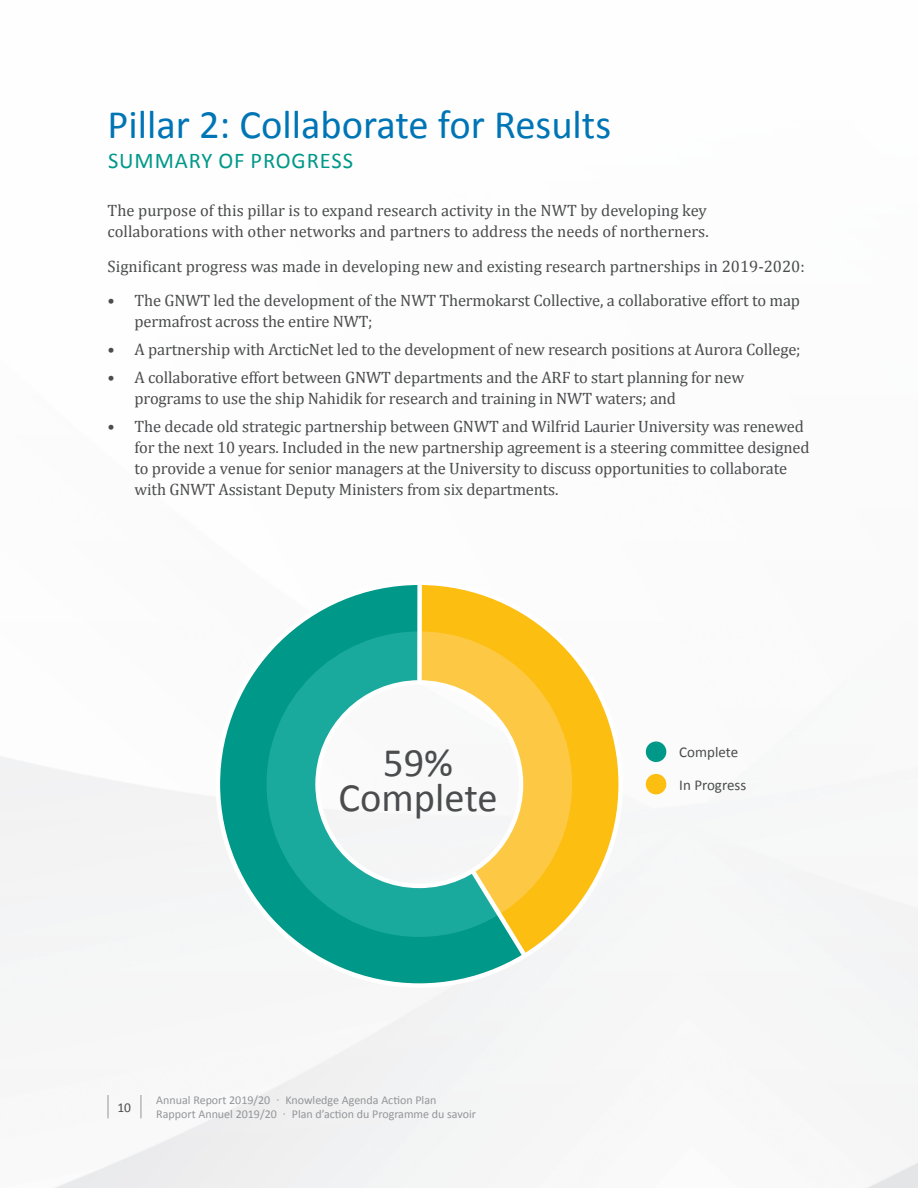
<style>
.page{position:relative;width:918px;height:1188px;background:#fff}
.page>*{position:absolute;margin:0;border:0;box-sizing:border-box;transform-origin:0 0}
.t1{font:40.5px "Calibri";color:#0075b6}
.t2{font:40.5px/34.5px "Calibri";color:#4b4c4d;text-align:center}
.t3{font:22.5px "Calibri";letter-spacing:.04em;color:#009889}
.t4{font:16.5px/21px "Cambria";letter-spacing:-.01em;color:#4b4c4d}
.t5{font:15px "Calibri";color:#4b4c4d}
.t6{font:13.5px "Calibri";color:#4b4c4d}
.t7{font:12px/14.4px "Calibri";color:#939598}
</style>
<div class="page">
<div style="left:0;top:741px;width:918px;height:447px;background:#f6f6f7"></div>
<svg style="left:141px;top:1095px;width:1px;height:23px"></svg>
<svg style="left:108px;top:1095px;width:1px;height:23px"></svg>
<svg style="left:213px;top:585px;width:412px;height:405px"></svg>
<div style="left:646px;top:742px;width:20px;height:20px;background:#009889;border-radius:50%"></div>
<div style="left:646px;top:774px;width:20px;height:20px;background:#fdbe12;border-radius:50%"></div>
<h1 class="t1" style="left:108px;top:99px;width:505px">Pillar 2: Collaborate for Results</h1>
<h2 class="t3" style="left:108px;top:147px;width:246px">SUMMARY OF PROGRESS</h2>
<p class="t4" style="left:108px;top:200px;width:603px">The purpose of this pillar is to expand research activity in the NWT by developing key collaborations with other networks and partners to address the needs of northerners.</p>
<p class="t4" style="left:108px;top:256px;width:699px">Significant progress was made in developing new and existing research partnerships in 2019-2020:</p>
<p class="t4" style="left:135px;top:290px;width:667px;text-indent:-27px">• The GNWT led the development of the NWT Thermokarst Collective, a collaborative effort to map permafrost across the entire NWT;</p>
<p class="t4" style="left:108px;top:339px;width:695px">• A partnership with ArcticNet led to the development of new research positions at Aurora College;</p>
<p class="t4" style="left:135px;top:367px;width:611px;text-indent:-27px">• A collaborative effort between GNWT departments and the ARF to start planning for new programs to use the ship Nahidik for research and training in NWT waters; and</p>
<p class="t4" style="left:135px;top:415px;width:677px;text-indent:-27px">• The decade old strategic partnership between GNWT and Wilfrid Laurier University was renewed for the next 10 years. Included in the new partnership agreement is a steering committee designed to provide a venue for senior managers at the University to discuss opportunities to collaborate with GNWT Assistant Deputy Ministers from six departments.</p>
<h1 class="t2" style="left:339px;top:746px;width:161px">59%<br>Complete</h1>
<p class="t6" style="left:117px;top:1099px;width:15px">10</p>
<p class="t7" style="left:156px;top:1093px;width:321px">Annual Report 2019/20 · Knowledge Agenda Action Plan<br>Rapport Annuel 2019/20 · Plan d’action du Programme du savoir</p>
<p class="t5" style="left:679px;top:743px;width:60px">Complete</p>
<p class="t5" style="left:679px;top:775px;width:68px">In Progress</p>
</div>
